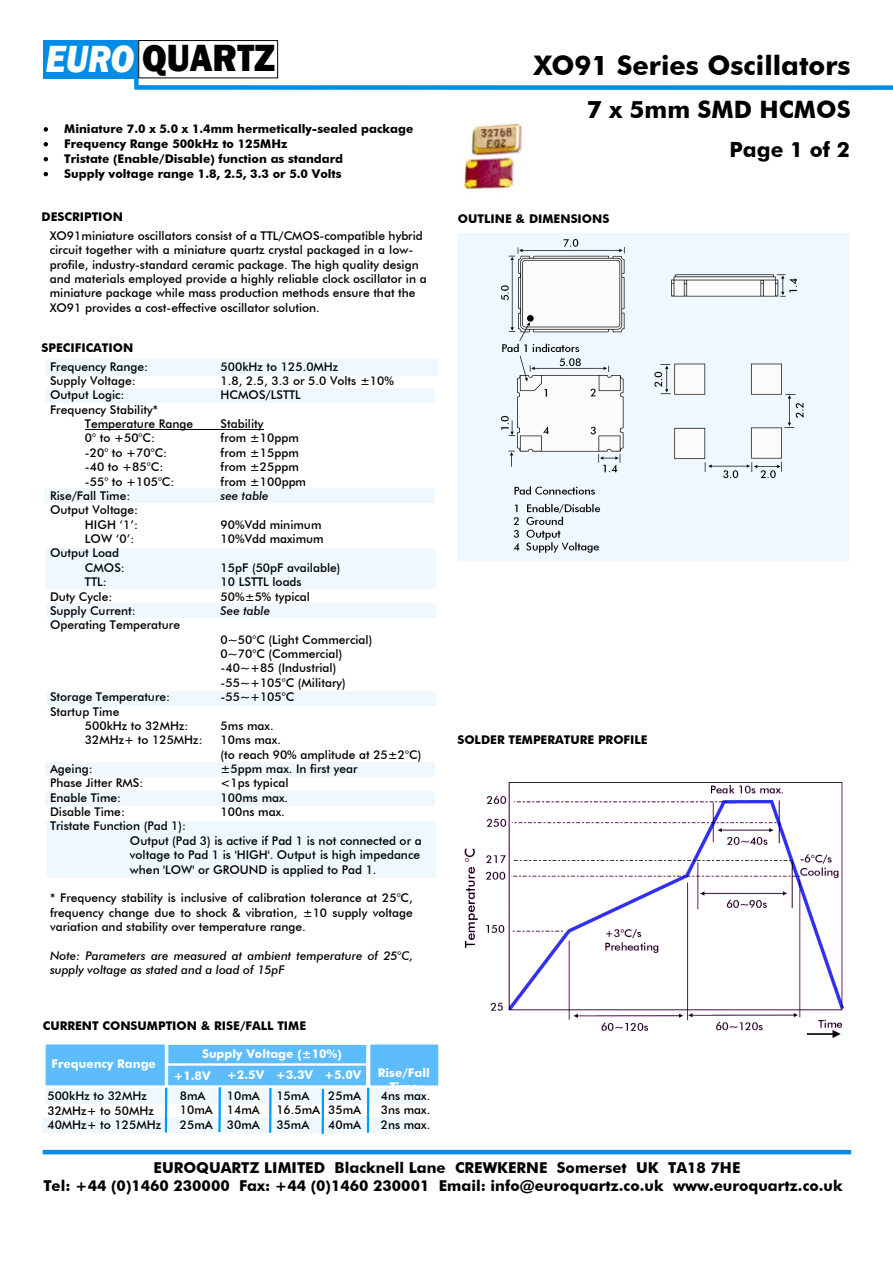
<style>
.page{position:relative;width:893px;height:1263px;background:#fff}
.page>*{position:absolute;margin:0;border:0;box-sizing:border-box;transform-origin:0 0}
.t1{font:800 39px "Franklin Gothic";color:#000;scale:.92 1}
.t2{font:700 27px "Futura BT";color:#000}
.t3{font:700 24px "Futura BT";color:#000}
.t4{font:700 21px "Futura BT";color:#000}
.t5{font:700 15px/18px "Futura BT";color:#000;text-align:center}
.t6{font:500 12px/14.4px "Futura BT";color:#000}
.t7{font:700 12px/14.9px "Futura BT";color:#000}
.t8{font:italic 500 12px/14.4px "Futura BT";color:#000}
.t9{font:700 12px/21.6px "Futura BT";color:#fff}
.s1{font-style:italic;color:#fff}
</style>
<div class="page">
<svg style="left:132px;top:73px;width:761px;height:17px"></svg>
<div style="left:43px;top:40px;width:95px;height:38px;background:#008ce4"></div>
<div style="left:138px;top:40px;width:140px;height:38px;border:1px solid #000"></div>
<hr style="left:43px;top:1150px;width:808px;height:4px;background:#008ce4">
<div style="left:46px;top:821px;width:389px;height:57px;background:#eef8fe"></div>
<div style="left:45px;top:791px;width:389px;height:14px;background:#eef8fe"></div>
<div style="left:45px;top:762px;width:389px;height:15px;background:#eef8fe"></div>
<div style="left:46px;top:691px;width:389px;height:15px;background:#eef8fe"></div>
<svg style="left:44px;top:127px;width:4px;height:5px"></svg>
<svg style="left:44px;top:142px;width:4px;height:4px"></svg>
<svg style="left:44px;top:157px;width:4px;height:4px"></svg>
<svg style="left:44px;top:172px;width:4px;height:4px"></svg>
<img style="left:461px;top:123px;width:61px;height:70px">
<div style="left:46px;top:388px;width:389px;height:14px;background:#eef8fe"></div>
<div style="left:46px;top:604px;width:389px;height:14px;background:#eef8fe"></div>
<div style="left:45px;top:548px;width:390px;height:40px;background:#eef8fe"></div>
<div style="left:45px;top:359px;width:393px;height:16px;background:#eef8fe"></div>
<div style="left:45px;top:488px;width:390px;height:15px;background:#eef8fe"></div>
<hr style="left:85px;top:429px;width:179px;height:1px;background:#000">
<div style="left:43px;top:1117px;width:376px;height:15px;background:#eef8fe"></div>
<div style="left:45px;top:1089px;width:378px;height:15px;background:#eef8fe"></div>
<div style="left:167px;top:1043px;width:201px;height:22px;background:#5cbcfc;border:2px solid #fff"></div>
<div style="left:44px;top:1043px;width:122px;height:44px;background:#5cbcfc;border:2px solid #fff"></div>
<div style="left:167px;top:1064px;width:201px;height:23px;background:#5cbcfc;border:2px solid #fff"></div>
<div style="left:457px;top:233px;width:393px;height:327px;background:#eef8fe"></div>
<div style="left:369px;top:1043px;width:71px;height:44px;background:#5cbcfc;border:2px solid #fff"></div>
<hr style="left:165px;top:1088px;width:2px;height:44px;background:#009cfc">
<hr style="left:367px;top:1088px;width:2px;height:45px;background:#009cfc">
<hr style="left:218px;top:1087px;width:3px;height:45px;background:#009cfc">
<hr style="left:269px;top:1088px;width:3px;height:45px;background:#009cfc">
<hr style="left:322px;top:1089px;width:2px;height:45px;background:#009cfc">
<img style="left:501px;top:239px;width:303px;height:314px">
<img style="left:464px;top:782px;width:381px;height:255px">
<h1 class="t1" style="left:46px;top:44px;width:251px"><span class="s1">EURO</span> QUARTZ</h1>
<p class="t7" style="left:64px;top:122px;width:351px">Miniature 7.0 x 5.0 x 1.4mm hermetically-sealed package Frequency Range 500kHz to 125MHz<br>Tristate (Enable/Disable) function as standard<br>Supply voltage range 1.8, 2.5, 3.3 or 5.0 Volts</p>
<p class="t7" style="left:42px;top:210px;width:83px">DESCRIPTION</p>
<p class="t6" style="left:50px;top:229px;width:378px">XO91miniature oscillators consist of a TTL/CMOS-compatible hybrid circuit together with a miniature quartz crystal packaged in a low&shy;profile, industry-standard ceramic package. The high quality design and materials employed provide a highly reliable clock oscillator in a miniature package while mass production methods ensure that the XO91 provides a cost-effective oscillator solution.</p>
<p class="t7" style="left:42px;top:341px;width:93px">SPECIFICATION</p>
<p class="t6" style="left:50px;top:360px;width:100px">Frequency Range:</p>
<p class="t6" style="left:221px;top:360px;width:119px">500kHz to 125.0MHz</p>
<p class="t6" style="left:50px;top:375px;width:87px">Supply Voltage:</p>
<p class="t6" style="left:221px;top:375px;width:175px">1.8, 2.5, 3.3 or 5.0 Volts ±10%</p>
<p class="t6" style="left:50px;top:389px;width:76px">Output Logic:</p>
<p class="t6" style="left:221px;top:389px;width:82px">HCMOS/LSTTL</p>
<p class="t6" style="left:85px;top:403px;width:110px;text-indent:-35px">Frequency Stability*<br>Temperature Range</p>
<p class="t6" style="left:221px;top:418px;width:44px">Stability</p>
<p class="t6" style="left:85px;top:432px;width:72px">0° to +50°C:</p>
<p class="t6" style="left:221px;top:432px;width:80px">from ±10ppm</p>
<p class="t6" style="left:85px;top:446px;width:84px">-20° to +70°C:</p>
<p class="t6" style="left:221px;top:446px;width:80px">from ±15ppm</p>
<p class="t6" style="left:85px;top:461px;width:80px">-40 to +85°C:</p>
<p class="t6" style="left:221px;top:461px;width:80px">from ±25ppm</p>
<p class="t6" style="left:85px;top:475px;width:91px">-55° to +105°C:</p>
<p class="t6" style="left:221px;top:475px;width:87px">from ±100ppm</p>
<p class="t6" style="left:50px;top:490px;width:82px">Rise/Fall Time:</p>
<p class="t8" style="left:221px;top:490px;width:50px">see table</p>
<p class="t6" style="left:50px;top:504px;width:90px;text-align:right">Output Voltage:<br>HIGH ‘1’:</p>
<p class="t6" style="left:221px;top:518px;width:102px">90%Vdd minimum</p>
<p class="t6" style="left:85px;top:533px;width:51px">LOW ‘0’:</p>
<p class="t6" style="left:221px;top:533px;width:105px">10%Vdd maximum</p>
<p class="t6" style="left:85px;top:547px;width:41px;text-indent:-35px">Output Load<br>CMOS:</p>
<p class="t6" style="left:221px;top:561px;width:121px">15pF (50pF available)</p>
<p class="t6" style="left:85px;top:576px;width:23px">TTL:</p>
<p class="t6" style="left:221px;top:576px;width:83px">10 LSTTL loads</p>
<p class="t6" style="left:50px;top:590px;width:64px">Duty Cycle:</p>
<p class="t6" style="left:221px;top:590px;width:91px">50%±5% typical</p>
<p class="t6" style="left:50px;top:605px;width:87px">Supply Current:</p>
<p class="t8" style="left:221px;top:605px;width:51px">See table</p>
<p class="t6" style="left:50px;top:619px;width:132px">Operating Temperature</p>
<p class="t6" style="left:221px;top:633px;width:153px">0~50°C (Light Commercial)<br>0~70°C (Commercial) -40~+85 (Industrial) -55~+105°C (Military)</p>
<p class="t6" style="left:50px;top:691px;width:122px">Storage Temperature:</p>
<p class="t6" style="left:221px;top:691px;width:75px">-55~+105°C</p>
<p class="t6" style="left:85px;top:705px;width:105px;text-indent:-35px">Startup Time<br>500kHz to 32MHz:</p>
<p class="t6" style="left:221px;top:719px;width:55px">5ms max.</p>
<p class="t6" style="left:85px;top:734px;width:119px">32MHz+ to 125MHz:</p>
<p class="t6" style="left:221px;top:734px;width:202px">10ms max.<br>(to reach 90% amplitude at 25±2°C)</p>
<p class="t6" style="left:50px;top:763px;width:44px">Ageing:</p>
<p class="t6" style="left:221px;top:763px;width:138px">±5ppm max. In first year</p>
<p class="t6" style="left:50px;top:777px;width:95px">Phase Jitter RMS:</p>
<p class="t6" style="left:221px;top:777px;width:69px">&lt;1ps typical</p>
<p class="t6" style="left:50px;top:791px;width:73px">Enable Time:</p>
<p class="t6" style="left:221px;top:791px;width:69px">100ms max.</p>
<p class="t6" style="left:50px;top:806px;width:76px">Disable Time:</p>
<p class="t6" style="left:221px;top:806px;width:66px">100ns max.</p>
<p class="t6" style="left:130px;top:820px;width:293px;text-indent:-80px">Tristate Function (Pad 1):<br>Output (Pad 3) is active if Pad 1 is not connected or a voltage to Pad 1 is 'HIGH'. Output is high impedance when 'LOW' or GROUND is applied to Pad 1.</p>
<p class="t6" style="left:50px;top:892px;width:364px;text-align:justify">* Frequency stability is inclusive of calibration tolerance at 25°C, frequency change due to shock &amp; vibration, ±10 supply voltage variation and stability over temperature range.</p>
<p class="t8" style="left:50px;top:949px;width:365px">Note: Parameters are measured at ambient temperature of 25°C, supply voltage as stated and a load of 15pF</p>
<p class="t7" style="left:43px;top:1019px;width:265px">CURRENT CONSUMPTION &amp; RISE/FALL TIME</p>
<p class="t9" style="left:52px;top:1054px;width:106px">Frequency Range</p>
<p class="t9" style="left:173px;top:1044px;width:170px;text-indent:29px">Supply Voltage (±10%) +1.8V</p>
<p class="t6" style="left:47px;top:1090px;width:115px">500kHz to 32MHz<br>32MHz+ to 50MHz<br>40MHz+ to 125MHz</p>
<p class="t6" style="left:180px;top:1090px;width:27px">8mA</p>
<p class="t6" style="left:227px;top:1090px;width:34px">10mA</p>
<p class="t6" style="left:276px;top:1090px;width:34px">15mA</p>
<p class="t6" style="left:328px;top:1090px;width:34px">25mA</p>
<p class="t6" style="left:381px;top:1090px;width:51px">4ns max.</p>
<p class="t9" style="left:227px;top:1065px;width:136px">+2.5V +3.3V +5.0V</p>
<p class="t9" style="left:378px;top:1067px;width:54px;line-height:14.4px;text-align:center">Rise/Fall<br>Time</p>
<p class="t6" style="left:180px;top:1104px;width:82px">10mA 14mA</p>
<p class="t6" style="left:276px;top:1104px;width:86px">16.5mA 35mA</p>
<p class="t6" style="left:381px;top:1104px;width:51px">3ns max.</p>
<p class="t6" style="left:180px;top:1118px;width:82px">25mA 30mA</p>
<p class="t6" style="left:276px;top:1118px;width:34px">35mA</p>
<p class="t6" style="left:328px;top:1118px;width:34px">40mA</p>
<p class="t6" style="left:381px;top:1118px;width:51px">2ns max.</p>
<h2 class="t2" style="left:533px;top:54px;width:319px">XO91 Series Oscillators</h2>
<h3 class="t3" style="left:587px;top:100px;width:265px">7 x 5mm SMD HCMOS</h3>
<p class="t7" style="left:458px;top:212px;width:153px">OUTLINE &amp; DIMENSIONS</p>
<h3 class="t4" style="left:730px;top:141px;width:122px">Page 1 of 2</h3>
<p class="t7" style="left:457px;top:733px;width:192px">SOLDER TEMPERATURE PROFILE</p>
<p class="t5" style="left:43px;top:1160px;width:801px">EUROQUARTZ LIMITED Blacknell Lane CREWKERNE Somerset UK TA18 7HE<br>Tel: +44 (0)1460 230000 Fax: +44 (0)1460 230001 Email: info@euroquartz.co.uk www.euroquartz.co.uk</p>
</div>
